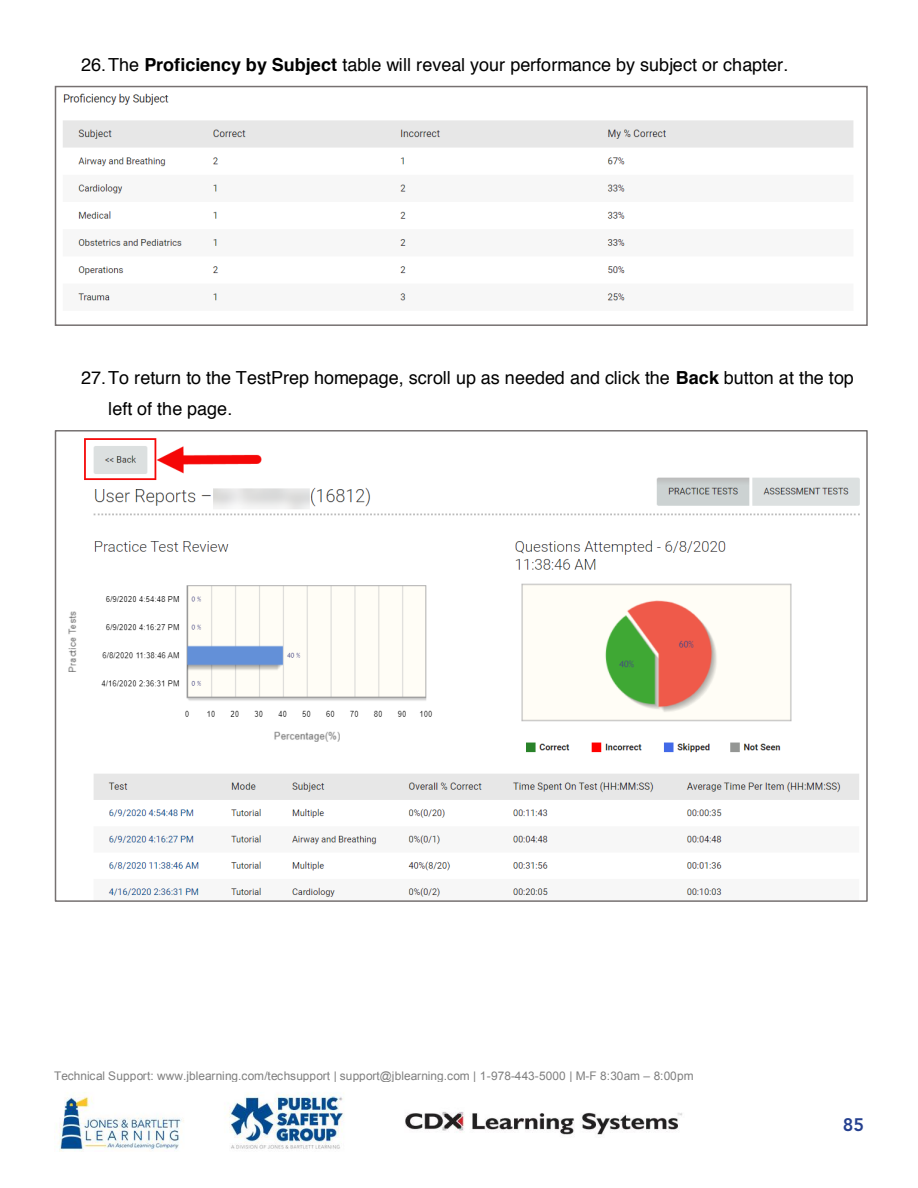
<style>
.page{position:relative;width:918px;height:1188px;background:#fff}
.page>*{position:absolute;margin:0;border:0;box-sizing:border-box;transform-origin:0 0}
.t1{font:18px/30.9px "Helvetica";letter-spacing:.005em;color:#000}
.t2{font:800 18px "Avenir LT Std";color:#25408f}
.t3{font:11.85px "Arial";letter-spacing:.005em;color:#7f7f7f}
.s1{font-weight:700}
</style>
<div class="page">
<img style="left:58px;top:1092px;width:624px;height:59px">
<img style="left:63px;top:93px;width:791px;height:208px">
<div style="left:55px;top:86px;width:813px;height:240px;border:2px solid #767171"></div>
<img style="left:68px;top:438px;width:792px;height:459px">
<p class="t1" style="left:81px;top:50px;width:709px">26.The <span class="s1">Proficiency by Subject</span> table will reveal your performance by subject or chapter.</p>
<p class="t1" style="left:108px;top:363px;width:747px;text-indent:-27px">27.To return to the TestPrep homepage, scroll up as needed and click the <span class="s1">Back</span> button at the top left of the page.</p>
<p class="t3" style="left:54px;top:1068px;width:641px">Technical Support: www.jblearning.com/techsupport | support@jblearning.com | 1-978-443-5000 | M-F 8:30am – 8:00pm</p>
<p class="t2" style="left:843px;top:1114px;width:23px">85</p>
</div>
